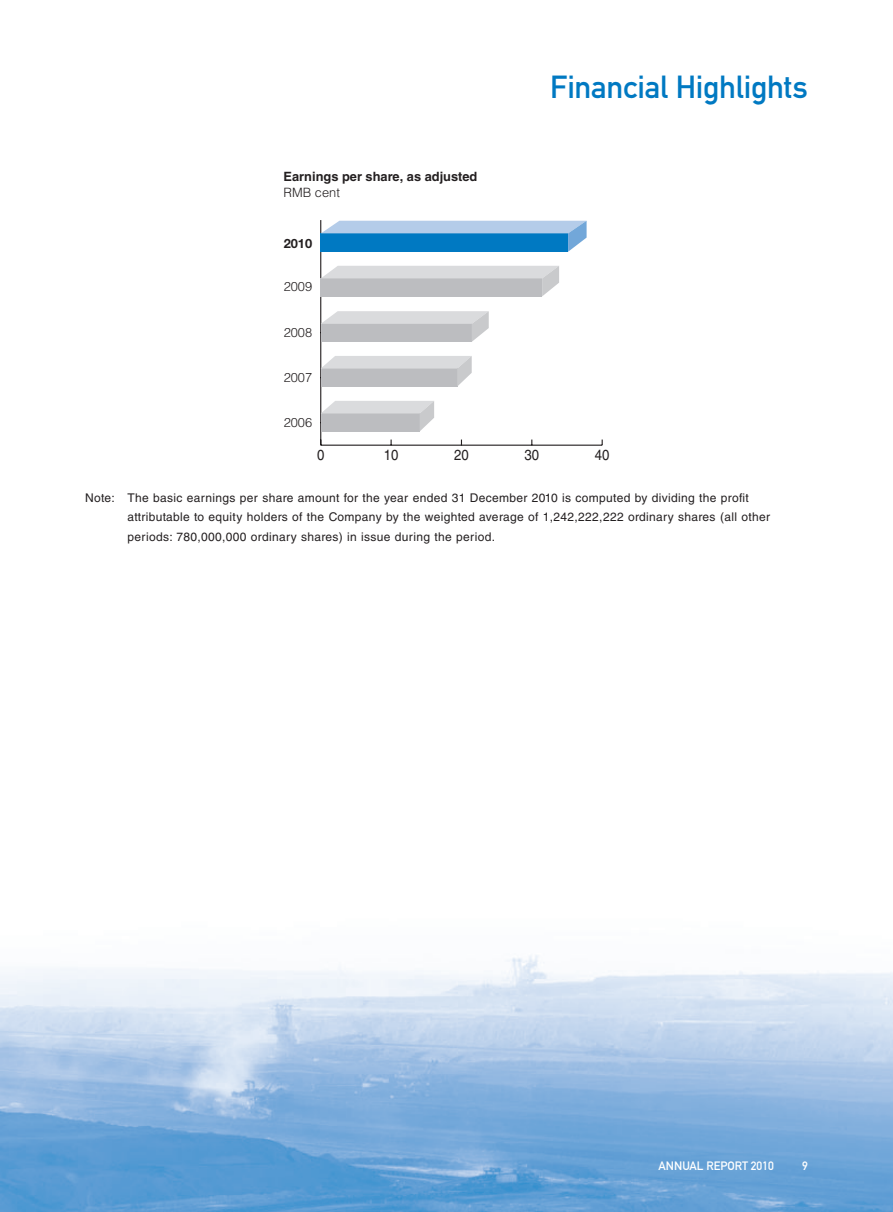
<style>
.page{position:relative;width:893px;height:1212px;background:#fff}
.page>*{position:absolute;margin:0;border:0;box-sizing:border-box;transform-origin:0 0}
.t1{font:31.5px "DIN Mittelschrift Std";letter-spacing:-.01em;color:#0079c2}
.t2{font:14.7px "Helvetica LT Std";color:#231f20;scale:.9 1}
.t3{font:700 12.9px "Helvetica LT Std";color:#231f20}
.t4{font:300 12.9px "Helvetica LT Std";color:#231f20}
.t5{font:12.9px "Helvetica LT Std Fractions Bd";color:#231f20}
.t6{font:12px/19.5px "Helvetica LT Std";letter-spacing:.03em;color:#231f20}
.t7{font:12px "DIN Mittelschrift Std";color:#fff}
</style>
<div class="page">
<img style="left:0;top:955px;width:893px;height:257px">
<hr style="left:321px;top:445px;width:281px;height:1px;background:#231f20">
<hr style="left:320px;top:220px;width:1px;height:225px;background:#231f20">
<div style="left:321px;top:278px;width:221px;height:19px;background:#bcbdc0"></div>
<div style="left:321px;top:413px;width:99px;height:19px;background:#bcbdc0"></div>
<svg style="left:321px;top:221px;width:266px;height:31px;background:#4e9dd2"></svg>
<svg style="left:321px;top:356px;width:151px;height:31px;background:#cacbcd"></svg>
<svg style="left:321px;top:266px;width:238px;height:30px"></svg>
<svg style="left:321px;top:311px;width:168px;height:31px;background:#cacbce"></svg>
<svg style="left:321px;top:401px;width:113px;height:30px"></svg>
<p class="t3" style="left:284px;top:168px;width:195px">Earnings per share, as adjusted</p>
<p class="t4" style="left:284px;top:184px;width:58px">RMB cent</p>
<p class="t5" style="left:284px;top:238px;width:30px">2010</p>
<p class="t4" style="left:284px;top:279px;width:30px">2009</p>
<p class="t4" style="left:284px;top:324px;width:30px">2008</p>
<p class="t4" style="left:284px;top:369px;width:30px">2007</p>
<p class="t4" style="left:284px;top:415px;width:30px">2006</p>
<h1 class="t1" style="left:550px;top:69px;width:259px">FINANCIAL HIGHLIGHTS</h1>
<p class="t2" style="left:317px;top:446px;width:10px">0</p>
<p class="t2" style="left:384px;top:446px;width:18px">10</p>
<p class="t2" style="left:454px;top:446px;width:18px">20</p>
<p class="t2" style="left:524px;top:446px;width:18px">30</p>
<p class="t2" style="left:595px;top:446px;width:18px">40</p>
<p class="t6" style="left:128px;top:488px;width:644px;text-indent:-43px">Note: The basic earnings per share amount for the year ended 31 December 2010 is computed by dividing the profit attributable to equity holders of the Company by the weighted average of 1,242,222,222 ordinary shares (all other periods: 780,000,000 ordinary shares) in issue during the period.</p>
<p class="t7" style="left:659px;top:1158px;width:63px">ANN UAL REPORT</p>
<p class="t7" style="left:751px;top:1158px;width:25px">2010</p>
<p class="t7" style="left:802px;top:1158px;width:7px">9</p>
</div>
